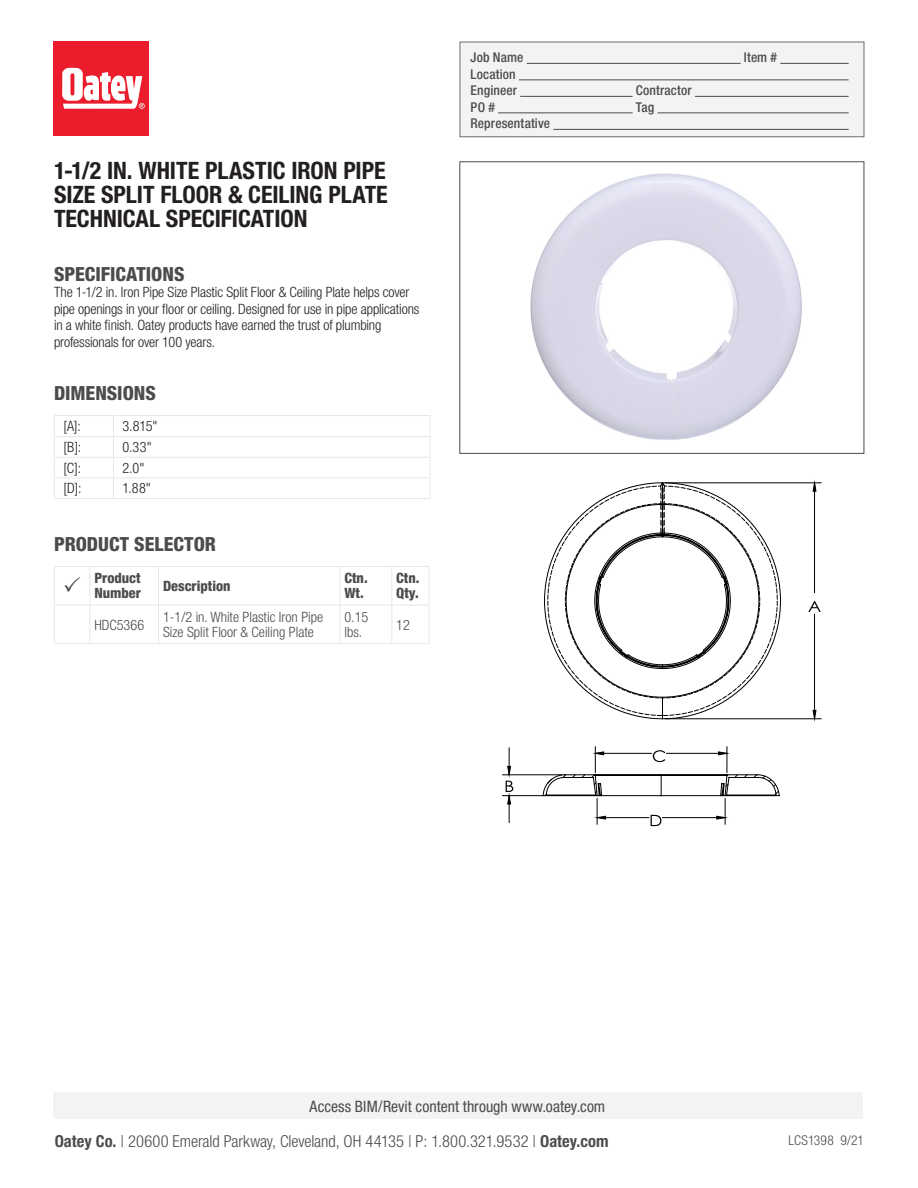
<style>
.page{position:relative;width:918px;height:1188px;background:#fff}
.page>*{position:absolute;margin:0;border:0;box-sizing:border-box;transform-origin:0 0}
.t1{font:700 condensed 24px/24px "Helvetica Neue LT Std";letter-spacing:-.005em;color:#231f20;text-align:justify}
.Subheads{font:800 condensed 19.5px "Helvetica Neue LT Std";color:#4b4c4d}
.t2{font:300 condensed 16.5px "Helvetica Neue LT Std";color:#4b4c4d}
.t3{font:condensed 15.75px "Helvetica Neue LT Std";color:#4b4c4d}
.Copy{font:300 condensed 14.25px/16.5px "Helvetica Neue LT Std";letter-spacing:-.01em;color:#231f20}
.Table_Grid{font:300 condensed 14.25px/15px "Helvetica Neue LT Std";color:#4b4c4d}
.Table_Grid-2{font:800 condensed 14.25px/15px "Helvetica Neue LT Std";color:#4b4c4d}
.t4{font:500 condensed 13.5px "Helvetica Neue LT Std";letter-spacing:.01em;color:#4b4c4d}
.t5{font:300 condensed 13.5px "Helvetica Neue LT Std";letter-spacing:.005em;color:#4b4c4d}
.s1{font-weight:700}
</style>
<div class="page">
<div style="left:460px;top:42px;width:404px;height:95px;background:#f2f3f4;border:1px solid #6c6d70"></div>
<hr style="left:527px;top:63px;width:214px;height:1px;background:#4b4c4d">
<hr style="left:780px;top:63px;width:69px;height:1px;background:#4b4c4d">
<hr style="left:519px;top:80px;width:330px;height:1px;background:#4b4c4d">
<hr style="left:520px;top:96px;width:113px;height:1px;background:#4b4c4d">
<hr style="left:695px;top:96px;width:154px;height:1px;background:#4b4c4d">
<hr style="left:498px;top:113px;width:135px;height:1px;background:#4b4c4d">
<hr style="left:657px;top:113px;width:192px;height:1px;background:#4b4c4d">
<hr style="left:553px;top:129px;width:296px;height:1px;background:#4b4c4d">
<hr style="left:54px;top:415px;width:59px;height:1px;background:#e6e7e9">
<hr style="left:113px;top:415px;width:317px;height:1px;background:#e6e7e9">
<svg style="left:54px;top:416px;width:377px;height:83px"></svg>
<hr style="left:54px;top:498px;width:59px;height:1px;background:#e6e7e9">
<hr style="left:113px;top:498px;width:317px;height:1px;background:#e6e7e9">
<hr style="left:429px;top:567px;width:1px;height:38px;background:#e6e7e9">
<hr style="left:429px;top:605px;width:1px;height:38px;background:#e6e7e9">
<div style="left:53px;top:1092px;width:810px;height:27px;background:#f2f3f4"></div>
<div style="left:53px;top:42px;width:96px;height:94px;background:#eb1c2c"></div>
<svg style="left:62px;top:68px;width:83px;height:41px"></svg>
<img style="left:530px;top:173px;width:272px;height:267px">
<hr style="left:502px;top:775px;width:60px;height:1px;background:#000">
<hr style="left:502px;top:795px;width:42px;height:1px;background:#000">
<hr style="left:665px;top:719px;width:156px;height:1px;background:#000">
<hr style="left:665px;top:483px;width:156px;height:1px;background:#000">
<svg style="left:808px;top:483px;width:13px;height:236px"></svg>
<svg style="left:544px;top:482px;width:237px;height:237px"></svg>
<svg style="left:547px;top:486px;width:231px;height:230px"></svg>
<svg style="left:565px;top:483px;width:195px;height:215px"></svg>
<svg style="left:506px;top:747px;width:274px;height:79px"></svg>
<svg style="left:54px;top:566px;width:375px;height:78px"></svg>
<p class="t1" style="left:54px;top:158px;width:335px">1-1/2 IN. WHITE PLASTIC IRON PIPE SIZE SPLIT FLOOR &amp; CEILING PLATE TECHNICAL SPECIFICATION</p>
<p class="Subheads" style="left:54px;top:262px;width:132px">SPECIFICATIONS</p>
<p class="Copy" style="left:54px;top:284px;width:367px">The 1-1/2 in. Iron Pipe Size Plastic Split Floor &amp; Ceiling Plate helps cover pipe openings in your floor or ceiling. Designed for use in pipe applications in a white finish. Oatey products have earned the trust of plumbing professionals for over 100 years.</p>
<p class="Subheads" style="left:54px;top:381px;width:103px">DIMENSIONS</p>
<p class="Copy" style="left:63px;top:418px;width:19px">[A]:</p>
<p class="Copy" style="left:122px;top:418px;width:37px">3.815"</p>
<p class="Copy" style="left:63px;top:439px;width:19px">[B]:</p>
<p class="Copy" style="left:122px;top:439px;width:31px">0.33"</p>
<p class="Copy" style="left:63px;top:459px;width:19px">[C]:</p>
<p class="Copy" style="left:122px;top:459px;width:24px">2.0"</p>
<p class="Copy" style="left:63px;top:480px;width:20px">[D]:</p>
<p class="Copy" style="left:122px;top:480px;width:30px">1.88"</p>
<p class="Subheads" style="left:54px;top:532px;width:164px">PRODUCT SELECTOR</p>
<p class="Table_Grid-2" style="left:94px;top:571px;width:48px">Product<br>Number</p>
<p class="Table_Grid-2" style="left:163px;top:578px;width:69px">Description</p>
<p class="Table_Grid-2" style="left:344px;top:571px;width:25px">Ctn.<br>Wt.</p>
<p class="Table_Grid-2" style="left:396px;top:571px;width:25px">Ctn.<br>Qty.</p>
<p class="Table_Grid" style="left:94px;top:617px;width:51px">HDC5366</p>
<p class="Table_Grid" style="left:163px;top:609px;width:162px">1-1/2 in. White Plastic Iron Pipe<br>Size Split Floor &amp; Ceiling Plate</p>
<p class="Table_Grid" style="left:344px;top:609px;width:25px">0.15 lbs.</p>
<p class="Table_Grid" style="left:396px;top:617px;width:15px">12</p>
<p class="t4" style="left:471px;top:49px;width:54px">Job Name</p>
<p class="t4" style="left:744px;top:49px;width:35px">Item #</p>
<p class="t4" style="left:471px;top:66px;width:47px">Location</p>
<p class="t4" style="left:471px;top:82px;width:48px">Engineer</p>
<p class="t4" style="left:636px;top:82px;width:57px">Contractor</p>
<p class="t4" style="left:471px;top:99px;width:26px">PO #</p>
<p class="t4" style="left:636px;top:99px;width:20px">Tag</p>
<p class="t4" style="left:471px;top:115px;width:81px">Representative</p>
<p class="t3" style="left:310px;top:1097px;width:297px">Access BIM/Revit content through www.oatey.com</p>
<p class="t2" style="left:55px;top:1131px;width:555px"><span class="s1">Oatey Co.</span> | 20600 Emerald Parkway, Cleveland, OH 44135 | P: 1.800.321.9532 | <span class="s1">Oatey.com</span></p>
<p class="t5" style="left:788px;top:1132px;width:77px">LCS1398 9/21</p>
</div>
